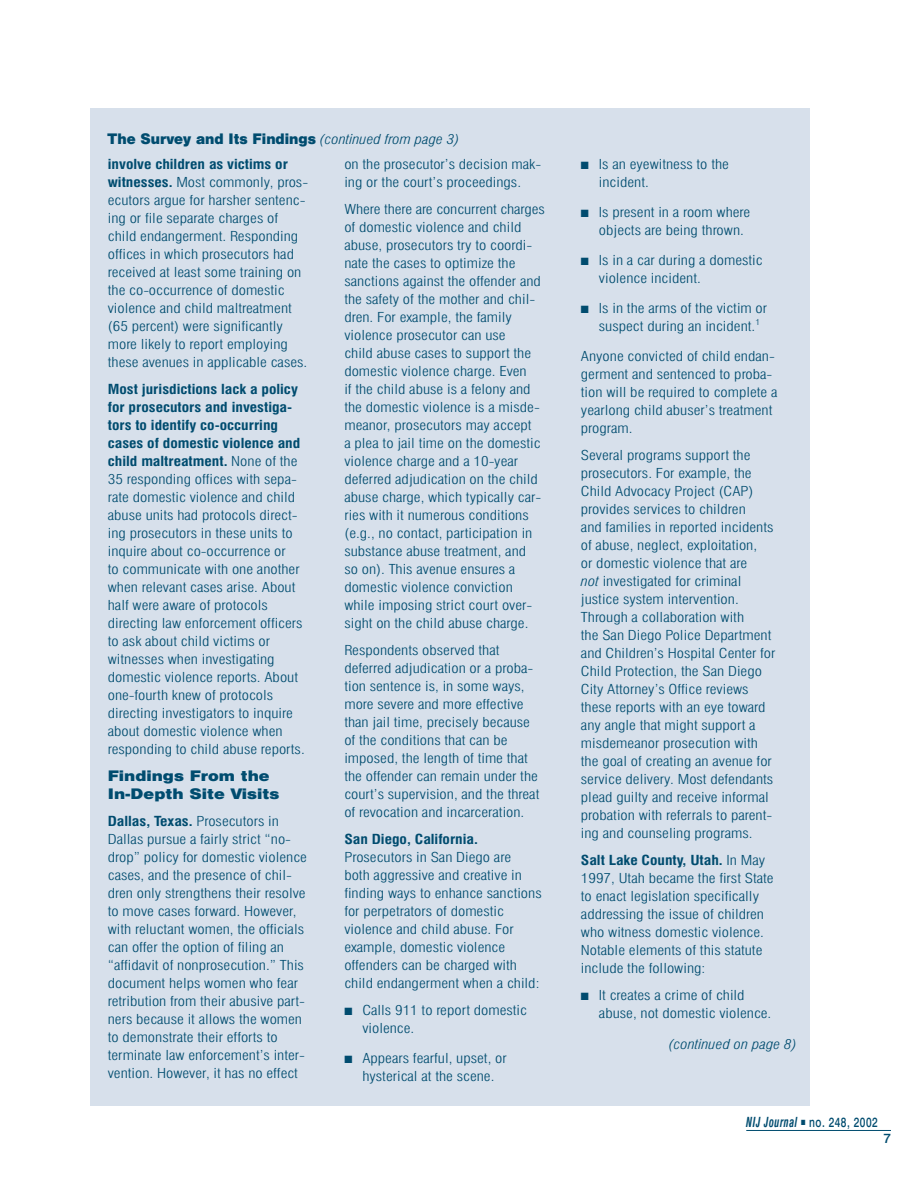
<style>
.page{position:relative;width:918px;height:1188px;background:#fff}
.page>*{position:absolute;margin:0;border:0;box-sizing:border-box;transform-origin:0 0}
.t1{font:300 condensed 13.5px/18px "Swiss 721 BT";color:#004c6f;scale:1.2 1}
.t2{font:13.5px "Swiss 721 BT Black No 2";color:#004c6f}
.t3{font:13.5px/18px "Swiss 721 BT Black No 2";color:#004c6f;scale:1.2 1}
.t4{font:500 13.5px "Swiss 721 BT";letter-spacing:.05em;color:#004c6f;scale:.75 1}
.t5{font:700 condensed 13.5px "Swiss 721 BT";color:#004c6f;scale:1.15 1}
.t6{font:italic 300 condensed 13.5px "Swiss 721 BT";color:#004c6f;scale:1.2 1}
.t7{font:500 13.5px "Swiss 721 BT";letter-spacing:.05em;color:#004c6f}
.t8{font:300 condensed 8.25px "Swiss 721 BT";color:#004c6f;scale:1.2 1}
.s1{font-family:"Swiss 721 BT";font-weight:300;font-style:italic;font-stretch:condensed}
.s2{font-weight:700}
.s3{font-style:italic}
.s4{font-weight:700;font-style:italic;font-stretch:condensed}
</style>
<div class="page">
<hr style="left:746px;top:1130px;width:145px;height:1px;background:#004c6f">
<div style="left:90px;top:108px;width:720px;height:998px;background:#d7e0eb"></div>
<p class="t2" style="left:107px;top:133px;width:354px">The Survey and Its Findings <span class="s1">(continued from page 3)</span></p>
<p class="t1" style="left:108px;top:157px;width:168px"><span class="s2">involve children as victims or witnesses.</span> Most commonly, pros&shy;ecutors argue for harsher sentenc&shy;ing or file separate charges of child endangerment. Responding offices in which prosecutors had received at least some training on the co-occurrence of domestic violence and child maltreatment (65 percent) were significantly more likely to report employing these avenues in applicable cases.</p>
<p class="t1" style="left:108px;top:382px;width:166px"><span class="s2">Most jurisdictions lack a policy for prosecutors and investiga&shy;tors to identify co-occurring cases of domestic violence and child maltreatment.</span> None of the<br>35 responding offices with sepa&shy;rate domestic violence and child abuse units had protocols direct&shy;ing prosecutors in these units to inquire about co-occurrence or<br>to communicate with one another when relevant cases arise. About half were aware of protocols directing law enforcement officers to ask about child victims or witnesses when investigating domestic violence reports. About one-fourth knew of protocols directing investigators to inquire about domestic violence when responding to child abuse reports.</p>
<p class="t3" style="left:108px;top:768px;width:144px">Findings From the<br>In-Depth Site Visits</p>
<p class="t1" style="left:108px;top:814px;width:167px"><span class="s2">Dallas, Texas.</span> Prosecutors in Dallas pursue a fairly strict “no&shy;drop” policy for domestic violence cases, and the presence of chil&shy;dren only strengthens their resolve to move cases forward. However, with reluctant women, the officials can offer the option of filing an “affidavit of nonprosecution.” This document helps women who fear retribution from their abusive part&shy;ners because it allows the women to demonstrate their efforts to terminate law enforcement’s inter&shy;vention. However, it has no effect</p>
<p class="t1" style="left:344px;top:157px;width:165px">on the prosecutor’s decision mak&shy;ing or the court’s proceedings.</p>
<p class="t1" style="left:344px;top:202px;width:169px">Where there are concurrent charges of domestic violence and child abuse, prosecutors try to coordi&shy;nate the cases to optimize the sanctions against the offender and the safety of the mother and chil&shy;dren. For example, the family violence prosecutor can use<br>child abuse cases to support the domestic violence charge. Even<br>if the child abuse is a felony and the domestic violence is a misde&shy;meanor, prosecutors may accept<br>a plea to jail time on the domestic violence charge and a 10-year deferred adjudication on the child abuse charge, which typically car&shy;ries with it numerous conditions (e.g., no contact, participation in substance abuse treatment, and<br>so on). This avenue ensures a domestic violence conviction while imposing strict court over&shy;sight on the child abuse charge.</p>
<p class="t1" style="left:344px;top:643px;width:164px">Respondents observed that deferred adjudication or a proba&shy;tion sentence is, in some ways, more severe and more effective than jail time, precisely because of the conditions that can be imposed, the length of time that the offender can remain under the court’s supervision, and the threat of revocation and incarceration.</p>
<p class="t5" style="left:344px;top:834px;width:118px">San Diego, California.</p>
<p class="t1" style="left:344px;top:850px;width:166px">Prosecutors in San Diego are<br>both aggressive and creative in finding ways to enhance sanctions for perpetrators of domestic violence and child abuse. For example, domestic violence offenders can be charged with child endangerment when a child:</p>
<p class="t1" style="left:362px;top:1003px;width:139px;text-indent:-18px">■ Calls 911 to report domestic violence.</p>
<p class="t1" style="left:344px;top:1051px;width:137px;text-align:center">■ Appears fearful, upset, or hysterical at the scene.</p>
<p class="t1" style="left:599px;top:157px;width:110px;text-indent:-18px">■ Is an eyewitness to the incident.</p>
<p class="t1" style="left:599px;top:205px;width:128px;text-indent:-18px">■ Is present in a room where objects are being thrown.</p>
<p class="t1" style="left:599px;top:253px;width:138px;text-indent:-18px">■ Is in a car during a domestic violence incident.</p>
<p class="t1" style="left:581px;top:301px;width:157px;text-align:center">■ Is in the arms of the victim or suspect during an incident.</p>
<p class="t8" style="left:755px;top:319px;width:5px">1</p>
<p class="t1" style="left:581px;top:349px;width:165px">Anyone convicted of child endan&shy;germent and sentenced to proba&shy;tion will be required to complete a yearlong child abuser’s treatment program.</p>
<p class="t1" style="left:581px;top:448px;width:164px">Several programs support the prosecutors. For example, the<br>Child Advocacy Project (CAP) provides services to children<br>and families in reported incidents of abuse, neglect, exploitation,<br>or domestic violence that are<br><span class="s3">not</span> investigated for criminal justice system intervention.<br>Through a collaboration with<br>the San Diego Police Department and Children’s Hospital Center for<br>Child Protection, the San Diego<br>City Attorney’s Office reviews these reports with an eye toward any angle that might support a misdemeanor prosecution with the goal of creating an avenue for service delivery. Most defendants plead guilty and receive informal probation with referrals to parent&shy;ing and counseling programs.</p>
<p class="t1" style="left:581px;top:853px;width:162px"><span class="s2">Salt Lake County, Utah.</span> In May<br>1997, Utah became the first State to enact legislation specifically addressing the issue of children who witness domestic violence.<br>Notable elements of this statute include the following:</p>
<p class="t1" style="left:599px;top:988px;width:145px;text-indent:-18px">■ It creates a crime of child abuse, not domestic violence.</p>
<p class="t6" style="left:669px;top:1039px;width:108px">(continued on page 8)</p>
<p class="t4" style="left:746px;top:1117px;width:177px"><span class="s4">NIJ Journal</span> ■ no. 248, 2002</p>
<p class="t7" style="left:883px;top:1133px;width:9px">7</p>
</div>
